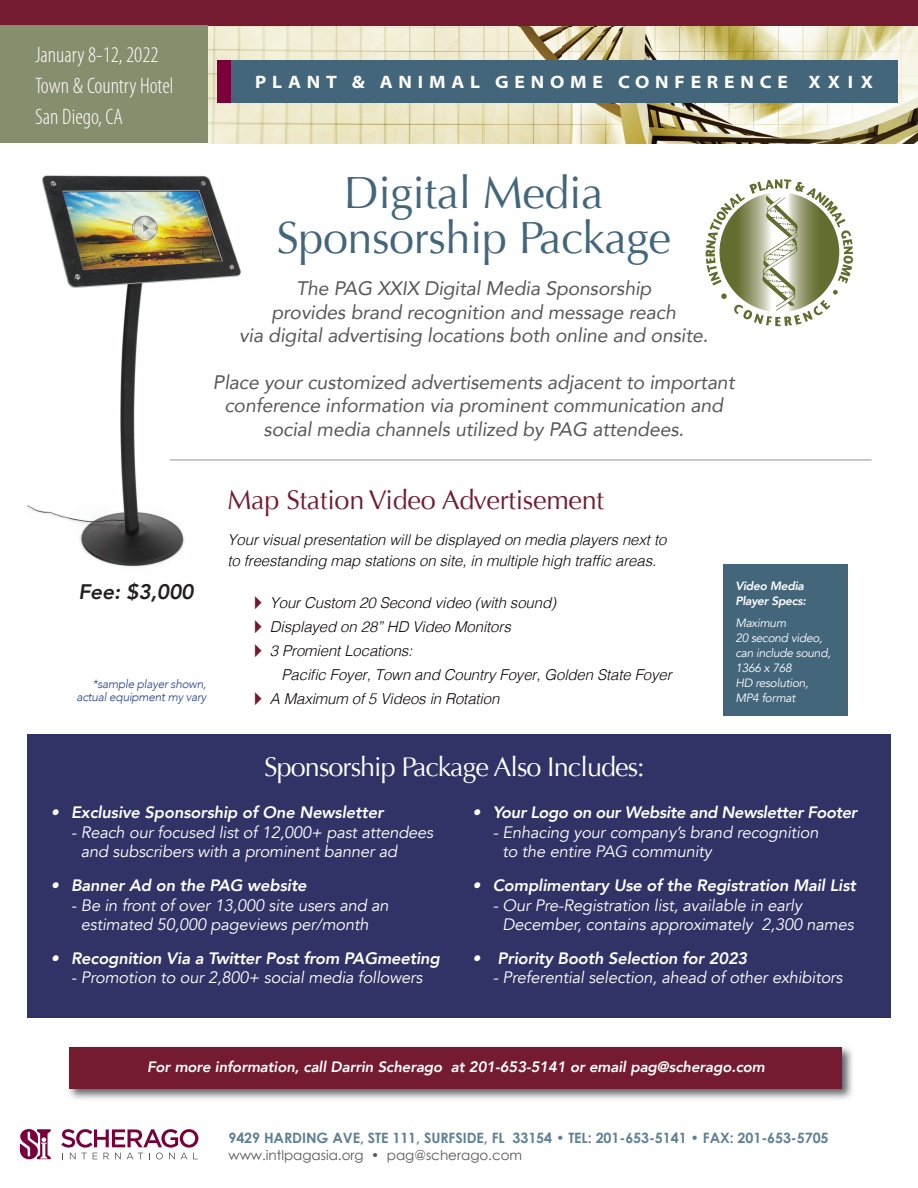
<style>
.page{position:relative;width:918px;height:1188px;background:#fff}
.page>*{position:absolute;margin:0;border:0;box-sizing:border-box;transform-origin:0 0}
.t1{font:45px/45px "Optima";letter-spacing:-.01em;color:#43667b;text-align:center}
.t2{font:27px "Optima";letter-spacing:-.035em;color:#fff}
.t3{font:27px "Optima";letter-spacing:-.01em;color:#741b31}
.t4{font:300 condensed 22.5px/31.3px "Myriad Pro";color:#fff}
.t5{font:italic 800 21px "Avenir";letter-spacing:-.01em;color:#231f20}
.t6{font:italic 19.5px/23.4px "Avenir";letter-spacing:-.01em;color:#57585a;text-align:center}
.t7{font:700 semi-expanded 18px "Myriad Pro";letter-spacing:.32em;color:#fff}
.t8{font:italic 16.5px/19.8px "Avenir";letter-spacing:-.01em;color:#fff}
.t9{font:italic 800 16.5px "Avenir";letter-spacing:-.01em;color:#fff}
.t10{font:italic 300 15px/24px "Helvetica";letter-spacing:-.01em;color:#0c0806}
.t11{font:italic 800 15px "Avenir";letter-spacing:-.01em;color:#fff}
.t12{font:700 14.25px "Century Gothic";letter-spacing:-.005em;color:#608093}
.t13{font:13.5px "Century Gothic";color:#57585a}
.t14{font:italic 12px/15px "Avenir";letter-spacing:-.025em;color:#fff}
.t15{font:italic 300 12px/13.5px "Avenir";letter-spacing:-.025em;color:#253f8e;text-align:right}
.t16{font:italic 800 12px/15px "Avenir";letter-spacing:-.025em;color:#fff}
</style>
<div class="page">
<svg style="left:61px;top:1129px;width:137px;height:31px"></svg>
<svg style="left:20px;top:1129px;width:31px;height:30px"></svg>
<img style="left:27px;top:175px;width:218px;height:392px">
<div style="left:0;top:0;width:918px;height:27px;background:#741b31"></div>
<img style="left:68px;top:1046px;width:785px;height:53px">
<div style="left:70px;top:1047px;width:772px;height:42px;background:#741b31"></div>
<div style="left:27px;top:734px;width:864px;height:283px;background:#313265"></div>
<div style="left:723px;top:564px;width:124px;height:152px;background:#43667b"></div>
<svg style="left:706px;top:179px;width:147px;height:147px"></svg>
<hr style="left:170px;top:460px;width:702px;height:1px;background:#939598">
<img style="left:208px;top:26px;width:710px;height:117px">
<div style="left:231px;top:60px;width:666px;height:43px;background:#43667b"></div>
<div style="left:217px;top:60px;width:14px;height:43px;background:#7a003b"></div>
<div style="left:0;top:26px;width:208px;height:117px;background:#858e6d"></div>
<h3 class="t4" style="left:35px;top:38px;width:140px">January 8-12, 2022<br>Town &amp; Country Hotel<br>San Diego, CA</h3>
<p class="t7" style="left:255px;top:72px;width:619px">PLANT &amp; ANIMAL GENOME CONFERENCE XXIX</p>
<h1 class="t1" style="left:276px;top:171px;width:396px">Digital Media<br>Sponsorship Package</h1>
<p class="t6" style="left:239px;top:277px;width:470px">The PAG XXIX Digital Media Sponsorship<br>provides brand recognition and message reach<br>via digital advertising locations both online and onsite.</p>
<p class="t6" style="left:213px;top:370px;width:523px">Place your customized advertisements adjacent to important conference information via prominent communication and social media channels utilized by PAG attendees.</p>
<p class="t5" style="left:78px;top:579px;width:117px">Fee: $3,000</p>
<p class="t15" style="left:76px;top:677px;width:131px">*sample player shown, actual equipment my vary</p>
<h2 class="t3" style="left:228px;top:484px;width:378px">Map Station Video Advertisement</h2>
<p class="t10" style="left:228px;top:528px;width:440px;line-height:21px">Your visual presentation will be displayed on media players next to to freestanding map stations on site, in multiple high traffic areas.</p>
<p class="t10" style="left:270px;top:589px;width:288px">Your Custom 20 Second video (with sound)<br>Displayed on 28” HD Video Monitors<br>3 Promient Locations:</p>
<p class="t10" style="left:270px;top:661px;width:403px;text-indent:12px">Pacific Foyer, Town and Country Foyer, Golden State Foyer<br>A Maximum of 5 Videos in Rotation</p>
<p class="t16" style="left:735px;top:578px;width:72px">Video Media<br>Player Specs:</p>
<p class="t14" style="left:735px;top:616px;width:97px">Maximum<br>20 second video, can include sound,<br>1366 x 768<br>HD resolution,<br>MP4 format</p>
<h2 class="t2" style="left:264px;top:751px;width:382px">Sponsorship Package Also Includes:</h2>
<p class="t9" style="left:51px;top:802px;width:334px">• Exclusive Sponsorship of One Newsletter</p>
<p class="t8" style="left:81px;top:822px;width:354px;text-indent:-10px">- Reach our focused list of 12,000+ past attendees and subscribers with a prominent banner ad</p>
<p class="t9" style="left:51px;top:875px;width:257px">• Banner Ad on the PAG website</p>
<p class="t8" style="left:81px;top:895px;width:309px;text-indent:-10px">- Be in front of over 13,000 site users and an estimated 50,000 pageviews per/month</p>
<p class="t9" style="left:51px;top:948px;width:391px">• Recognition Via a Twitter Post from PAGmeeting</p>
<p class="t8" style="left:71px;top:968px;width:353px">- Promotion to our 2,800+ social media followers</p>
<p class="t9" style="left:473px;top:802px;width:386px">• Your Logo on our Website and Newsletter Footer</p>
<p class="t8" style="left:503px;top:822px;width:318px;text-indent:-10px">- Enhacing your company’s brand recognition to the entire PAG community</p>
<p class="t9" style="left:473px;top:875px;width:385px">• Complimentary Use of the Registration Mail List</p>
<p class="t8" style="left:503px;top:895px;width:353px;text-indent:-10px">- Our Pre-Registration list, available in early<br>December, contains approximately 2,300 names</p>
<p class="t9" style="left:473px;top:948px;width:276px">• Priority Booth Selection for 2023</p>
<p class="t8" style="left:493px;top:968px;width:351px">- Preferential selection, ahead of other exhibitors</p>
<p class="t11" style="left:147px;top:1058px;width:619px">For more information, call Darrin Scherago at 201-653-5141 or email pag@scherago.com</p>
<p class="t12" style="left:228px;top:1129px;width:602px">9429 HARDING AVE, STE 111, SURFSIDE, FL 33154 • TEL: 201-653-5141 • FAX: 201-653-5705</p>
<p class="t13" style="left:228px;top:1146px;width:295px">www.intlpagasia.org • pag@scherago.com</p>
</div>
